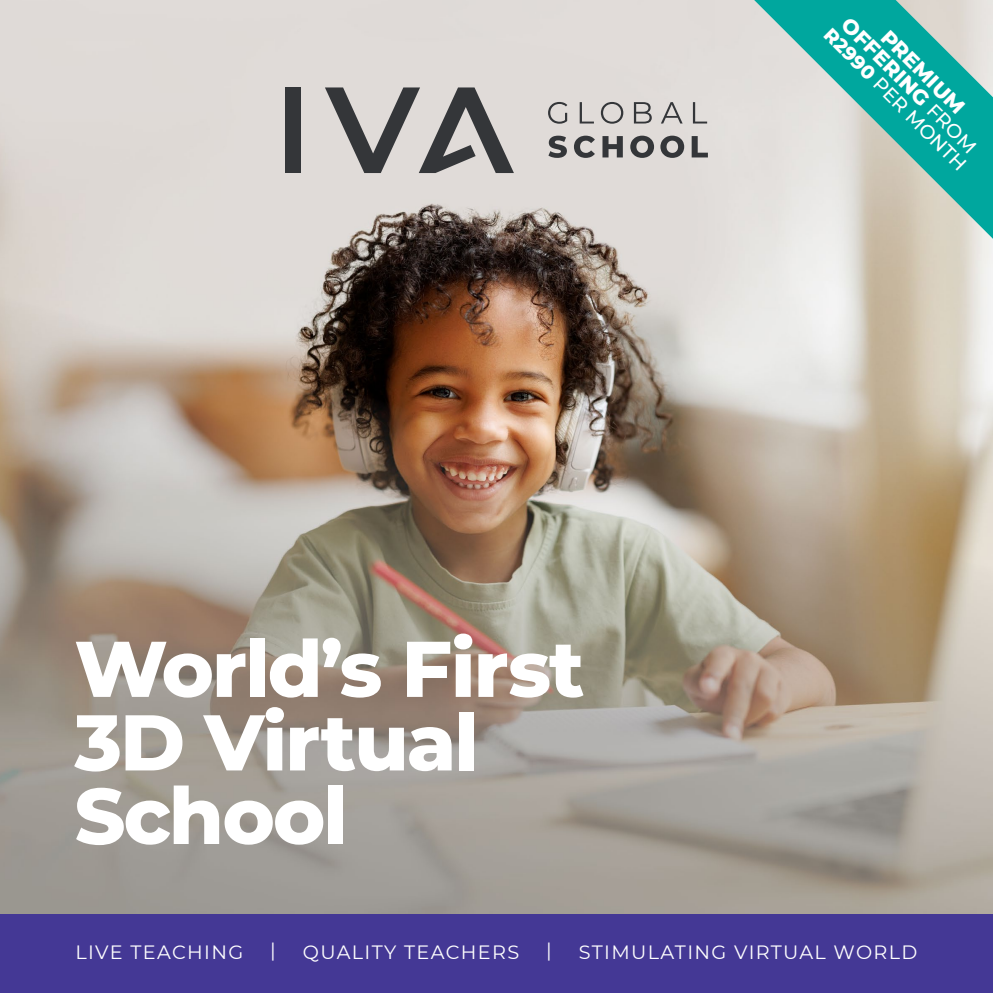
<style>
.page{position:relative;width:993px;height:993px;background:#fff}
.page>*{position:absolute;margin:0;border:0;box-sizing:border-box;transform-origin:0 0}
.t1{font:800 78.75px/73.5px "Montserrat";letter-spacing:-.025em;color:#fff}
.t2{font:800 21px/19.2px "Montserrat";color:#fff;text-align:center}
.t3{font:19.25px "Montserrat";letter-spacing:.07em;color:#fff}
.t4{font:500 19.25px "Montserrat";color:#fff}
.s1{font-weight:500;font-size:19.25px}
.s2{font-weight:800}
</style>
<div class="page">
<img style="left:0;top:0;width:992px;height:914px">
<div style="left:0;top:914px;width:992px;height:78px;background:#443895"></div>
<div style="left:285px;top:87px;width:16px;height:86px;background:#343639"></div>
<svg style="left:325px;top:87px;width:188px;height:86px;background:#a09d9c"></svg>
<svg style="left:548px;top:102px;width:19px;height:22px"></svg>
<svg style="left:579px;top:102px;width:14px;height:21px"></svg>
<svg style="left:600px;top:102px;width:23px;height:22px"></svg>
<svg style="left:633px;top:102px;width:18px;height:21px"></svg>
<svg style="left:660px;top:102px;width:22px;height:21px"></svg>
<svg style="left:692px;top:102px;width:15px;height:21px"></svg>
<svg style="left:548px;top:136px;width:18px;height:22px"></svg>
<svg style="left:573px;top:136px;width:21px;height:22px"></svg>
<svg style="left:602px;top:136px;width:20px;height:21px"></svg>
<svg style="left:630px;top:136px;width:23px;height:22px"></svg>
<svg style="left:660px;top:136px;width:24px;height:22px"></svg>
<svg style="left:691px;top:136px;width:16px;height:21px"></svg>
<svg style="left:754px;top:0;width:238px;height:239px;background:#86c6be"></svg>
<h1 class="t1" style="left:74px;top:627px;width:511px">World’s First<br>3D Virtual<br>School</h1>
<p class="t2" style="left:866px;top:0;width:183px;rotate:45deg">PREMIUM<br>OFFERING <span class="s1">FROM</span></p>
<p class="t4" style="left:836px;top:22px;width:194px;rotate:45deg"><span class="s2">R2990</span> PER MONTH</p>
<p class="t3" style="left:76px;top:938px;width:169px">LIVE TEACHING</p>
<p class="t3" style="left:270px;top:936px;width:7px">|</p>
<p class="t3" style="left:303px;top:938px;width:218px">QUALITY TEACHERS</p>
<p class="t3" style="left:546px;top:936px;width:7px">|</p>
<p class="t3" style="left:578px;top:938px;width:340px">STIMULATING VIRTUAL WORLD</p>
</div>
